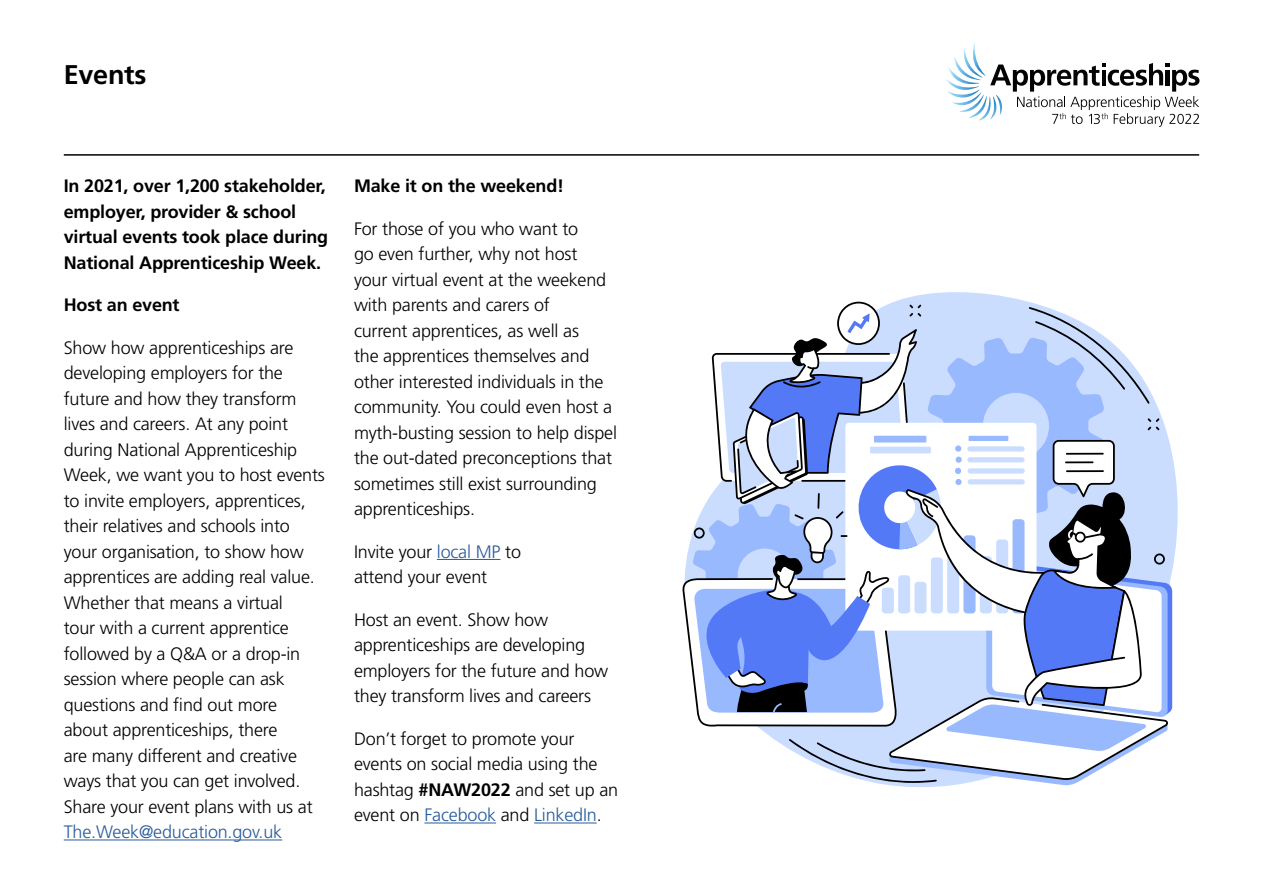
<style>
.page{position:relative;width:1263px;height:893px;background:#fff}
.page>*{position:absolute;margin:0;border:0;box-sizing:border-box;transform-origin:0 0}
.t1{font:700 27px "Frutiger LT Std";letter-spacing:-.01em;color:#000}
.t2{font:300 18px/25.5px "Frutiger LT Std";letter-spacing:-.01em;color:#000}
.t3{font:700 18px/25.5px "Frutiger LT Std";letter-spacing:-.01em;color:#000}
.t4{font:300 18px "Frutiger LT Std";letter-spacing:-.01em;color:#275b9b}
.s1{color:#275b9b}
.s2{font-weight:700}
</style>
<div class="page">
<svg style="left:946px;top:42px;width:253px;height:85px"></svg>
<hr style="left:64px;top:154px;width:1135px;height:2px;background:#000">
<svg style="left:855px;top:292px;width:323px;height:496px"></svg>
<svg style="left:682px;top:302px;width:490px;height:484px"></svg>
<hr style="left:64px;top:839px;width:218px;height:1px;background:#275b9b">
<hr style="left:437px;top:559px;width:63px;height:1px;background:#275b9b">
<hr style="left:424px;top:822px;width:72px;height:1px;background:#275b9b">
<hr style="left:534px;top:822px;width:63px;height:1px;background:#275b9b">
<h1 class="t1" style="left:64px;top:59px;width:84px">Events</h1>
<p class="t3" style="left:64px;top:173px;width:266px">In 2021, over 1,200 stakeholder, employer, provider &amp; school virtual events took place during<br>National Apprenticeship Week.</p>
<p class="t3" style="left:64px;top:292px;width:117px">Host an event</p>
<p class="t2" style="left:64px;top:335px;width:263px">Show how apprenticeships are developing employers for the future and how they transform lives and careers. At any point during National Apprenticeship<br>Week, we want you to host events to invite employers, apprentices, their relatives and schools into your organisation, to show how apprentices are adding real value.<br>Whether that means a virtual<br>tour with a current apprentice followed by a Q&amp;A or a drop-in session where people can ask questions and find out more about apprenticeships, there<br>are many different and creative ways that you can get involved.<br>Share your event plans with us at</p>
<p class="t4" style="left:64px;top:822px;width:220px">The.Week@education.gov.uk</p>
<p class="t3" style="left:354px;top:173px;width:212px">Make it on the weekend!</p>
<p class="t2" style="left:354px;top:216px;width:264px">For those of you who want to<br>go even further, why not host<br>your virtual event at the weekend with parents and carers of<br>current apprentices, as well as<br>the apprentices themselves and other interested individuals in the community. You could even host a myth-busting session to help dispel the out-dated preconceptions that sometimes still exist surrounding apprenticeships.</p>
<p class="t2" style="left:354px;top:539px;width:169px">Invite your <span class="s1">local MP</span> to attend your event</p>
<p class="t2" style="left:354px;top:607px;width:256px">Host an event. Show how apprenticeships are developing employers for the future and how they transform lives and careers</p>
<p class="t2" style="left:354px;top:726px;width:266px">Don’t forget to promote your events on social media using the hashtag <span class="s2">#NAW2022</span> and set up an event on <span class="s1">Facebook</span> and <span class="s1">LinkedIn</span>.</p>
</div>
